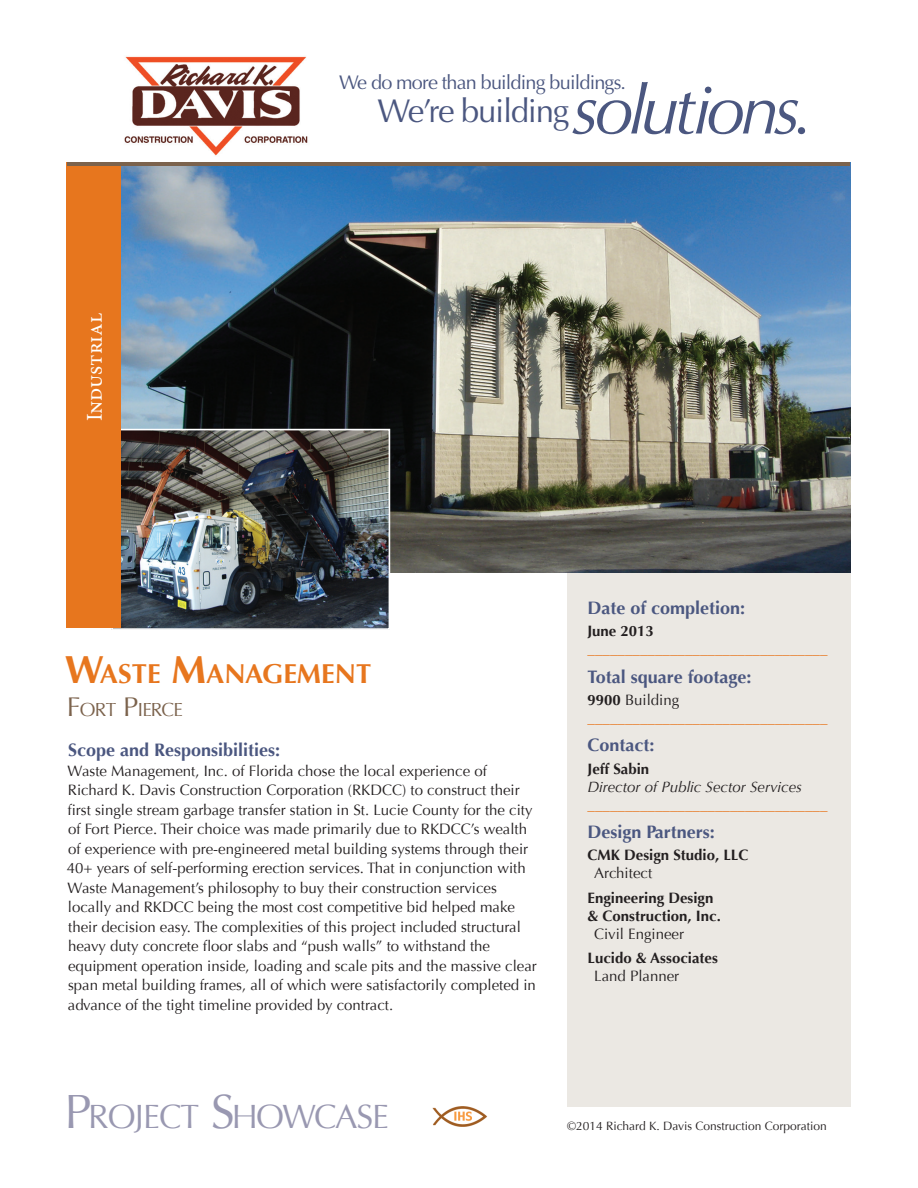
<style>
.page{position:relative;width:918px;height:1188px;background:#fff}
.page>*{position:absolute;margin:0;border:0;box-sizing:border-box;transform-origin:0 0}
.t1{font:33.6px "Optima";letter-spacing:-.03em;color:#9998b1}
.t2{font:33px "Optima";letter-spacing:-.04em;color:#4b5780}
.t3{font:700 27.3px "Optima";color:#e7761e}
.t4{font:22.5px "Minion Pro";letter-spacing:-.005em;color:#fff}
.t5{font:19.8px "Optima";letter-spacing:-.04em;color:#4b5780}
.Place{font:18.9px "Optima";letter-spacing:-.035em;color:#7b624c}
.Scope{font:700 18px "Optima";color:#4b5780}
.body_copy{font:15px/19.5px "Optima";color:#231f20}
.t6{font:15px "Optima";color:#e7761e}
.t7{font:700 15px/18px "Optima";color:#231f20}
.t8{font:italic 15px "Optima";color:#231f20}
.t9{font:12px "Optima";color:#231f20}
.s1{font-style:italic;font-size:69.3px}
.s2{font-size:39px}
.s3{font-size:27px}
.s4{font-weight:700}
.s5{font-size:48px}
</style>
<div class="page">
<div style="left:567px;top:540px;width:283px;height:567px;background:#ebe8e3"></div>
<img style="left:124px;top:56px;width:184px;height:100px">
<img style="left:432px;top:1106px;width:55px;height:21px">
<img style="left:122px;top:165px;width:728px;height:407px">
<img style="left:121px;top:432px;width:266px;height:195px">
<div style="left:111px;top:429px;width:279px;height:201px;border:2px solid #fff"></div>
<div style="left:67px;top:163px;width:54px;height:465px;background:#e7761e"></div>
<hr style="left:68px;top:162px;width:782px;height:3px;background:#7b624c">
<p class="t4" style="left:80px;top:421px;width:110px;rotate:-90deg">Industrial</p>
<h3 class="t5" style="left:339px;top:71px;width:289px">We do more than building buildings.</h3>
<h2 class="t2" style="left:377px;top:92px;width:437px">We’re building<span class="s1">solutions.</span></h2>
<p class="t3" style="left:65px;top:658px;width:308px"><span class="s2">W</span>ASTE <span class="s2">M</span>ANAGEMENT</p>
<p class="Place" style="left:67px;top:698px;width:117px"><span class="s3">F</span>ORT <span class="s3">P</span>IERCE</p>
<p class="Scope" style="left:68px;top:740px;width:214px">Scope and Responsibilities:</p>
<p class="body_copy" style="left:67px;top:761px;width:472px">Waste Management, Inc. of Florida chose the local experience of Richard K. Davis Construction Corporation (RKDCC) to construct their first single stream garbage transfer station in St. Lucie County for the city of Fort Pierce. Their choice was made primarily due to RKDCC’s wealth of experience with pre-engineered metal building systems through their 40+ years of self-performing erection services. That in conjunction with Waste Management’s philosophy to buy their construction services locally and RKDCC being the most cost competitive bid helped make their decision easy. The complexities of this project included structural heavy duty concrete floor slabs and “push walls” to withstand the equipment operation inside, loading and scale pits and the massive clear span metal building frames, all of which were satisfactorily completed in advance of the tight timeline provided by contract.</p>
<p class="Scope" style="left:588px;top:598px;width:159px">Date of completion:</p>
<p class="t7" style="left:588px;top:623px;width:68px">June 2013</p>
<p class="t6" style="left:588px;top:641px;width:241px">________________________________</p>
<p class="Scope" style="left:588px;top:666px;width:165px">Total square footage:</p>
<p class="body_copy" style="left:588px;top:690px;width:93px"><span class="s4">9900</span> Building</p>
<p class="t6" style="left:588px;top:709px;width:241px">________________________________</p>
<p class="Scope" style="left:588px;top:735px;width:69px">Contact:</p>
<p class="t7" style="left:588px;top:760px;width:63px">Jeff Sabin</p>
<p class="t8" style="left:588px;top:778px;width:216px">Director of Public Sector Services</p>
<p class="t6" style="left:588px;top:796px;width:241px">________________________________</p>
<p class="Scope" style="left:588px;top:822px;width:129px">Design Partners:</p>
<p class="t7" style="left:588px;top:847px;width:162px">CMK Design Studio, LLC</p>
<p class="body_copy" style="left:594px;top:864px;width:59px">Architect</p>
<p class="t7" style="left:588px;top:889px;width:135px">Engineering Design &amp; Construction, Inc.</p>
<p class="body_copy" style="left:594px;top:925px;width:91px">Civil Engineer</p>
<p class="t7" style="left:588px;top:949px;width:132px">Lucido &amp; Associates</p>
<p class="body_copy" style="left:594px;top:966px;width:87px">Land Planner</p>
<h1 class="t1" style="left:64px;top:1097px;width:326px"><span class="s5">P</span>ROJECT <span class="s5">S</span>HOWCASE</h1>
<p class="t9" style="left:567px;top:1119px;width:261px">©2014 Richard K. Davis Construction Corporation</p>
</div>
